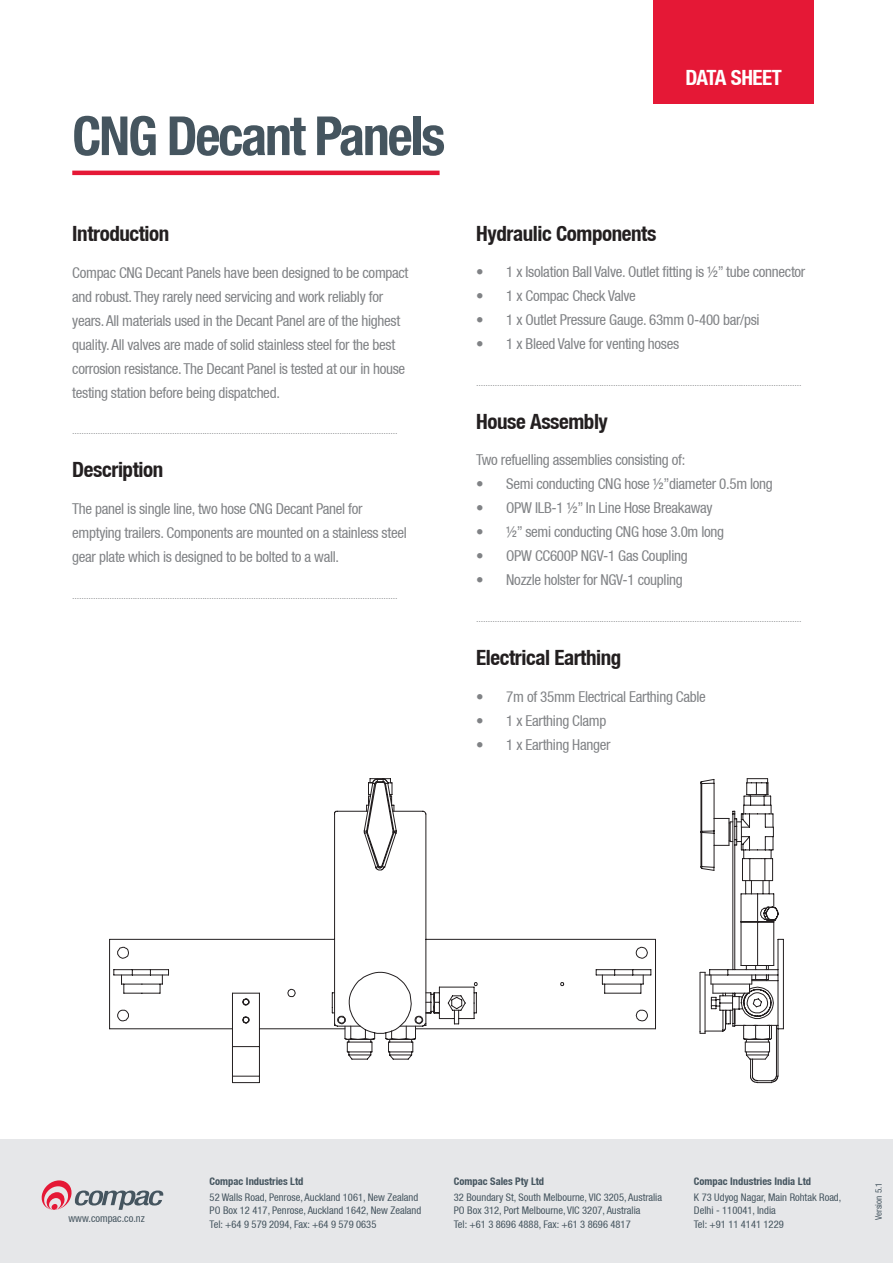
<style>
.page{position:relative;width:893px;height:1263px;background:#fff}
.page>*{position:absolute;margin:0;border:0;box-sizing:border-box;transform-origin:0 0}
.t1{font:700 condensed 54px "Helvetica Neue LT";letter-spacing:-.04em;color:#45555f}
.t2{font:700 condensed 21px "Helvetica Neue LT";letter-spacing:-.02em;color:#231f20}
.t3{font:700 condensed 21px "Helvetica Neue LT";letter-spacing:-.02em;color:#fff}
.t4{font:condensed 15px/24px "Helvetica Neue LT";letter-spacing:-.02em;color:#808285}
.t5{font:condensed 10.5px/13.5px "Helvetica Neue LT";color:#45555f}
.t6{font:700 condensed 10.5px "Helvetica Neue LT";color:#45555f}
.t7{font:9px "Arial";color:#808285}
.t8{font:condensed 9px "Helvetica Neue LT";color:#45555f}
</style>
<div class="page">
<hr style="left:72px;top:171px;width:368px;height:4px;background:#e51836">
<div style="left:0;top:1140px;width:893px;height:123px;background:#e6e7e9"></div>
<div style="left:653px;top:0;width:161px;height:103px;background:#e51836"></div>
<svg style="left:41px;top:1180px;width:123px;height:30px"></svg>
<div style="left:51px;top:1204px;width:7px;height:6px;background:#e51836;border-radius:50%"></div>
<svg style="left:109px;top:778px;width:547px;height:305px"></svg>
<svg style="left:699px;top:778px;width:85px;height:305px"></svg>
<h1 class="t1" style="left:72px;top:103px;width:374px">CNG Decant Panels</h1>
<h2 class="t2" style="left:72px;top:221px;width:99px">Introduction</h2>
<p class="t4" style="left:72px;top:260px;width:338px">Compac CNG Decant Panels have been designed to be compact and robust. They rarely need servicing and work reliably for years. All materials used in the Decant Panel are of the highest quality. All valves are made of solid stainless steel for the best corrosion resistance. The Decant Panel is tested at our in house testing station before being dispatched.</p>
<p class="t7" style="left:72px;top:425px;width:327px">............................................................................................................................................</p>
<h2 class="t2" style="left:72px;top:457px;width:92px">Description</h2>
<p class="t4" style="left:72px;top:497px;width:336px">The panel is single line, two hose CNG Decant Panel for emptying trailers. Components are mounted on a stainless steel gear plate which is designed to be bolted to a wall.</p>
<p class="t7" style="left:72px;top:590px;width:327px">............................................................................................................................................</p>
<h2 class="t3" style="left:685px;top:65px;width:98px">DATA SHEET</h2>
<h2 class="t2" style="left:476px;top:221px;width:182px">Hydraulic Components</h2>
<p class="t4" style="left:476px;top:260px;width:331px">• 1 x Isolation Ball Valve. Outlet fitting is ½” tube connector</p>
<p class="t4" style="left:476px;top:284px;width:161px">• 1 x Compac Check Valve</p>
<p class="t4" style="left:476px;top:308px;width:285px">• 1 x Outlet Pressure Gauge. 63mm 0-400 bar/psi</p>
<p class="t4" style="left:476px;top:332px;width:204px">• 1 x Bleed Valve for venting hoses</p>
<p class="t7" style="left:476px;top:377px;width:327px">............................................................................................................................................</p>
<h2 class="t2" style="left:476px;top:409px;width:133px">House Assembly</h2>
<p class="t4" style="left:476px;top:448px;width:211px">Two refuelling assemblies consisting of:</p>
<p class="t4" style="left:476px;top:472px;width:298px">• Semi conducting CNG hose ½”diameter 0.5m long</p>
<p class="t4" style="left:476px;top:496px;width:238px">• OPW ILB-1 ½” In Line Hose Breakaway</p>
<p class="t4" style="left:476px;top:520px;width:249px">• ½” semi conducting CNG hose 3.0m long</p>
<p class="t4" style="left:476px;top:544px;width:213px">• OPW CC600P NGV-1 Gas Coupling</p>
<p class="t4" style="left:476px;top:568px;width:208px">• Nozzle holster for NGV-1 coupling</p>
<p class="t7" style="left:476px;top:613px;width:327px">............................................................................................................................................</p>
<h2 class="t2" style="left:476px;top:645px;width:147px">Electrical Earthing</h2>
<p class="t4" style="left:476px;top:684px;width:231px">• 7m of 35mm Electrical Earthing Cable</p>
<p class="t4" style="left:476px;top:708px;width:132px">• 1 x Earthing Clamp</p>
<p class="t4" style="left:476px;top:732px;width:136px">• 1 x Earthing Hanger</p>
<p class="t5" style="left:69px;top:1211px;width:78px">www.compac.co.nz</p>
<p class="t6" style="left:210px;top:1175px;width:95px">Compac Industries Ltd</p>
<p class="t5" style="left:210px;top:1190px;width:213px">52 Walls Road, Penrose, Auckland 1061, New Zealand<br>PO Box 12 417, Penrose, Auckland 1642, New Zealand<br>Tel: +64 9 579 2094, Fax: +64 9 579 0635</p>
<p class="t6" style="left:454px;top:1175px;width:92px">Compac Sales Pty Ltd</p>
<p class="t5" style="left:454px;top:1190px;width:210px">32 Boundary St, South Melbourne, VIC 3205, Australia<br>PO Box 312, Port Melbourne, VIC 3207, Australia<br>Tel: +61 3 8696 4888, Fax: +61 3 8696 4817</p>
<p class="t6" style="left:694px;top:1175px;width:119px">Compac Industries India Ltd</p>
<p class="t5" style="left:694px;top:1190px;width:149px">K 73 Udyog Nagar, Main Rohtak Road,<br>Delhi - 110041, India<br>Tel: +91 11 4141 1229</p>
<p class="t8" style="left:873px;top:1220px;width:39px;rotate:-90deg">Version 5.1</p>
</div>
